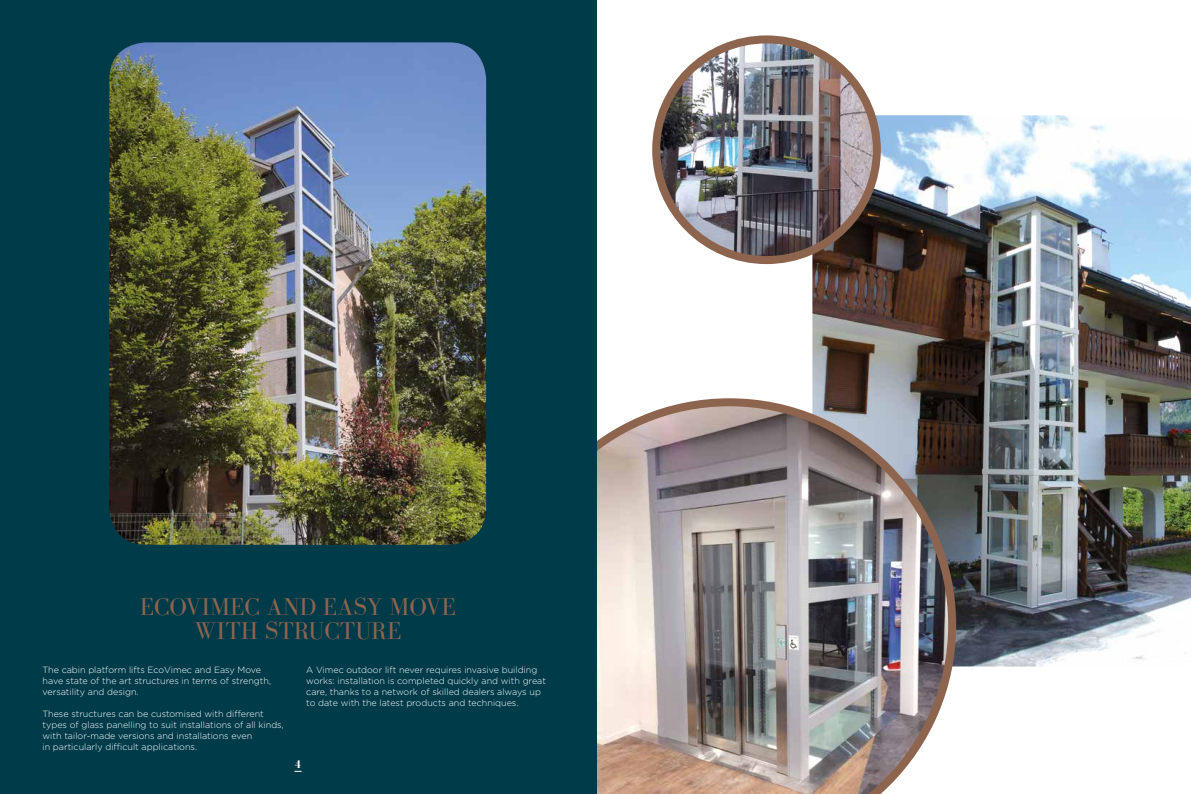
<style>
.page{position:relative;width:1191px;height:794px;background:#fff}
.page>*{position:absolute;margin:0;border:0;box-sizing:border-box;transform-origin:0 0}
.t1{font:25px/24px "Bodoni FLF";color:#8d644d;text-align:center}
.t2{font:700 12px "Bodoni FLF";color:#fff}
.t3{font:300 9px/11px "Gotham HTF";color:#fff}
</style>
<div class="page">
<img style="left:812px;top:115px;width:379px;height:551px">
<img style="left:596px;top:398px;width:360px;height:396px">
<div style="left:0;top:0;width:596px;height:794px;background:#003b4a"></div>
<img style="left:109px;top:42px;width:377px;height:503px">
<img style="left:658px;top:44px;width:219px;height:216px">
<div style="left:652px;top:35px;width:229px;height:229px;border:8px solid #8d644d;border-radius:50%"></div>
<h1 class="t1" style="left:140px;top:595px;width:317px">ECOVIMEC AND EASY MOVE<br>WITH STRUCTURE</h1>
<p class="t3" style="left:43px;top:664px;width:230px">The cabin platform lifts EcoVimec and Easy Move have state of the art structures in terms of strength, versatility and design.</p>
<p class="t3" style="left:43px;top:708px;width:243px">These structures can be customised with different types of glass panelling to suit installations of all kinds, with tailor-made versions and installations even<br>in particularly difficult applications.</p>
<p class="t3" style="left:306px;top:664px;width:241px">A Vimec outdoor lift never requires invasive building works: installation is completed quickly and with great care, thanks to a network of skilled dealers always up to date with the latest products and techniques.</p>
<h2 class="t2" style="left:294px;top:758px;width:9px">4</h2>
</div>
